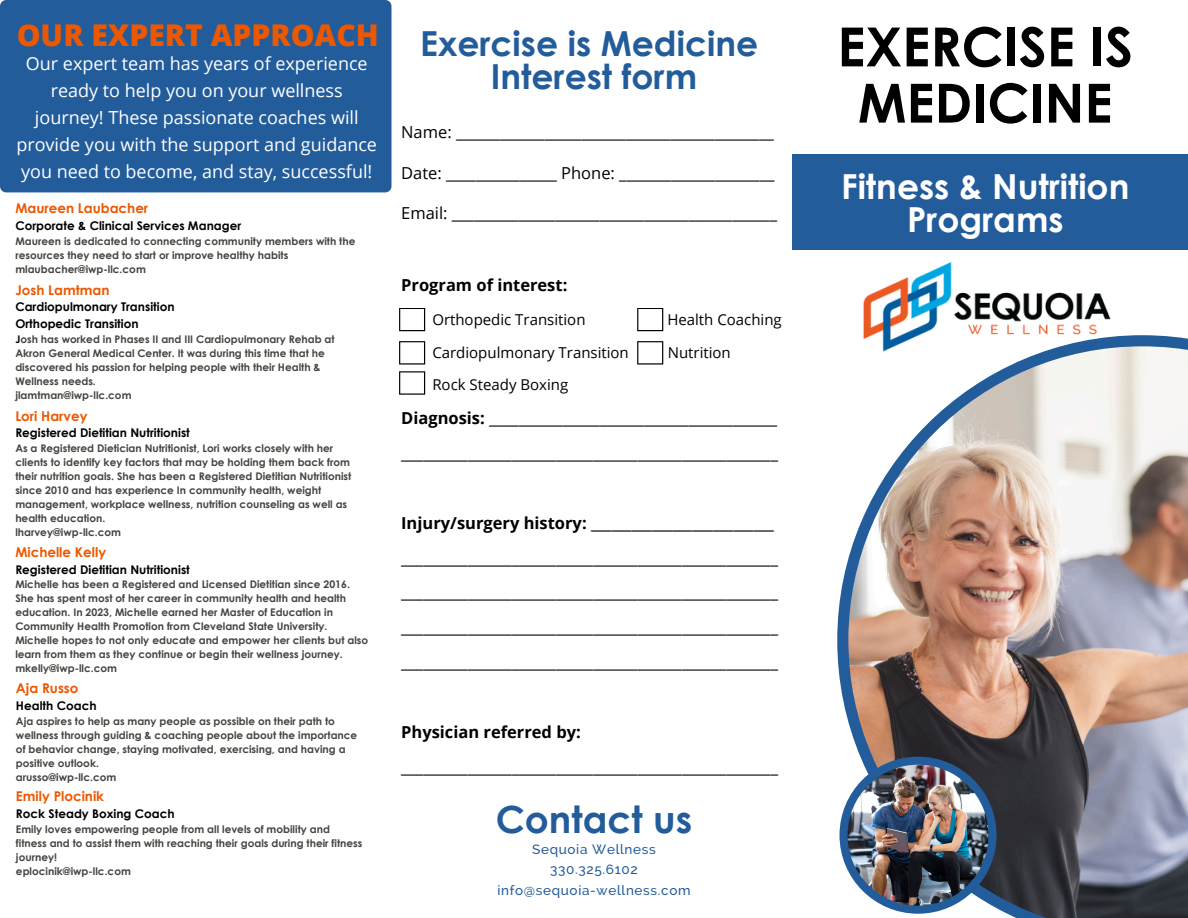
<style>
.page{position:relative;width:1188px;height:918px;background:#fff}
.page>*{position:absolute;margin:0;border:0;box-sizing:border-box;transform-origin:0 0}
.t1{font:700 54px/56.2px "Century Gothic";color:#000;text-align:center}
.t2{font:700 37.5px "Century Gothic";color:#235c9b}
.t3{font:700 34.5px/32.7px "Century Gothic";color:#235c9b;text-align:center}
.t4{font:700 34.5px/32.7px "Century Gothic";color:#fff;text-align:center}
.t5{font:800 30px "Open Sans";color:#ec5800}
.t6{font:18px/27px "Open Sans";color:#fff;text-align:center}
.t7{font:16.5px/34.8px "Open Sans";color:#000}
.t8{font:700 16.5px "Open Sans";color:#000}
.t9{font:15px "Open Sans";color:#000}
.t10{font:700 13.5px "Century Gothic";color:#ec5800}
.t11{font:500 13.5px/20.2px "Raleway";letter-spacing:.05em;color:#235c9b;text-align:center}
.t12{font:700 12px "Century Gothic";color:#000}
.t13{font:700 10.5px/14px "Century Gothic";color:#444440}
.s1{color:#000}
.s2{font-weight:700}
</style>
<div class="page">
<img style="left:837px;top:335px;width:351px;height:583px">
<div style="left:840px;top:757px;width:157px;height:157px;background:#235c9b;border-radius:50%"></div>
<img style="left:848px;top:765px;width:141px;height:141px;border-radius:50%">
<div style="left:0;top:0;width:391px;height:192px;background:#235c9b;border-radius:6px"></div>
<div style="left:792px;top:154px;width:396px;height:96px;background:#235c9b"></div>
<img style="left:858px;top:262px;width:254px;height:95px">
<svg style="left:399px;top:308px;width:26px;height:23px"></svg>
<svg style="left:399px;top:341px;width:26px;height:24px"></svg>
<svg style="left:637px;top:308px;width:26px;height:23px"></svg>
<svg style="left:637px;top:341px;width:26px;height:24px"></svg>
<svg style="left:399px;top:371px;width:26px;height:24px"></svg>
<p class="t5" style="left:17px;top:14px;width:364px">OUR EXPERT APPROACH</p>
<p class="t6" style="left:16px;top:50px;width:362px">Our expert team has years of experience ready to help you on your wellness journey! These passionate coaches will provide you with the support and guidance you need to become, and stay, successful!</p>
<p class="t10" style="left:15px;top:200px;width:134px">Maureen Laubacher</p>
<p class="t12" style="left:15px;top:218px;width:227px">Corporate &amp; Clinical Services Manager</p>
<p class="t13" style="left:15px;top:234px;width:342px">Maureen is dedicated to connecting community members with the resources they need to start or improve healthy habits</p>
<p class="t13" style="left:15px;top:262px;width:132px">mlaubacher@iwp-llc.com</p>
<p class="t10" style="left:15px;top:281px;width:96px">Josh Lamtman</p>
<p class="t12" style="left:15px;top:299px;width:161px">Cardiopulmonary Transition</p>
<p class="t12" style="left:15px;top:316px;width:125px">Orthopedic Transition</p>
<p class="t13" style="left:15px;top:332px;width:321px"><span class="s1">J</span>osh has worked in Phases II and III Cardiopulmonary Rehab at Akron General Medical Center. It was during this time that he discovered his passion for helping people with their Health &amp; Wellness needs.</p>
<p class="t13" style="left:15px;top:388px;width:118px">jlamtman@iwp-llc.com</p>
<p class="t10" style="left:15px;top:407px;width:74px">Lori Harvey</p>
<p class="t12" style="left:15px;top:425px;width:176px">Registered Dietitian Nutritionist</p>
<p class="t13" style="left:15px;top:441px;width:338px">As a Registered Dietician Nutritionist, Lori works closely with her clients to identify key factors that may be holding them back from their nutrition goals. She has been a Registered Dietitian Nutritionist since 2010 and has experience In community health, weight management, workplace wellness, nutrition counseling as well as health education.</p>
<p class="t13" style="left:15px;top:525px;width:107px">lharvey@iwp-llc.com</p>
<p class="t10" style="left:15px;top:543px;width:92px">Michelle Kelly</p>
<h2 class="t12" style="left:15px;top:561px;width:176px">Registered Dietitian Nutritionist</h2>
<h4 class="t13" style="left:15px;top:577px;width:354px">Michelle has been a Registered and Licensed Dietitian since 2016.<br>She has spent most of her career in community health and health education. In 2023, Michelle earned her Master of Education in Community Health Promotion from Cleveland State University.<br>Michelle hopes to not only educate and empower her clients but also learn from them as they continue or begin their wellness journey.</h4>
<h4 class="t13" style="left:15px;top:661px;width:103px">mkelly@iwp-llc.com</h4>
<h4 class="t10" style="left:16px;top:680px;width:64px">Aja Russo</h4>
<h4 class="t12" style="left:16px;top:698px;width:82px">Health Coach</h4>
<h2 class="t13" style="left:16px;top:714px;width:343px">Aja aspires to help as many people as possible on their path to wellness through guiding &amp; coaching people about the importance of behavior change, staying motivated, exercising, and having a positive outlook.</h2>
<h5 class="t13" style="left:16px;top:770px;width:102px">arusso@iwp-llc.com</h5>
<h1 class="t10" style="left:16px;top:788px;width:90px">Emily Plocinik</h1>
<h2 class="t12" style="left:16px;top:806px;width:160px">Rock Steady Boxing Coach</h2>
<p class="t13" style="left:16px;top:822px;width:348px">Emily loves empowering people from all levels of mobility and fitness and to assist them with reaching their goals during their fitness journey!</p>
<p class="t13" style="left:16px;top:864px;width:116px">eplocinik@iwp-llc.com</p>
<p class="t3" style="left:420px;top:26px;width:339px">Exercise is Medicine<br>Interest form</p>
<p class="t7" style="left:401px;top:114px;width:374px">Name: ___________________________________________</p>
<p class="t7" style="left:401px;top:155px;width:375px">Date: _______________ Phone: _____________________</p>
<p class="t7" style="left:401px;top:195px;width:377px">Email: ____________________________________________</p>
<p class="t8" style="left:401px;top:274px;width:168px">Program of interest:</p>
<p class="t9" style="left:432px;top:309px;width:155px">Orthopedic Transition</p>
<p class="t9" style="left:667px;top:309px;width:116px">Health Coaching</p>
<p class="t9" style="left:432px;top:342px;width:198px">Cardiopulmonary Transition</p>
<p class="t9" style="left:668px;top:342px;width:65px">Nutrition</p>
<p class="t9" style="left:432px;top:374px;width:137px">Rock Steady Boxing</p>
<p class="t7" style="left:401px;top:400px;width:378px"><span class="s2">Diagnosis:</span> _______________________________________ ___________________________________________________</p>
<p class="t7" style="left:401px;top:505px;width:378px"><span class="s2">Injury/surgery history: ___________________________ </span>___________________________________________________ ___________________________________________________ ___________________________________________________ ___________________________________________________</p>
<p class="t7" style="left:401px;top:714px;width:378px"><span class="s2">Physician referred by: </span>___________________________________________________</p>
<p class="t2" style="left:496px;top:795px;width:198px">Contact us</p>
<p class="t11" style="left:497px;top:839px;width:195px">Sequoia Wellness<br>330.325.6102 info@sequoia-wellness.com</p>
<p class="t1" style="left:837px;top:17px;width:297px">EXERCISE IS<br>MEDICINE</p>
<p class="t4" style="left:841px;top:169px;width:290px">Fitness &amp; Nutrition<br>Programs</p>
</div>
